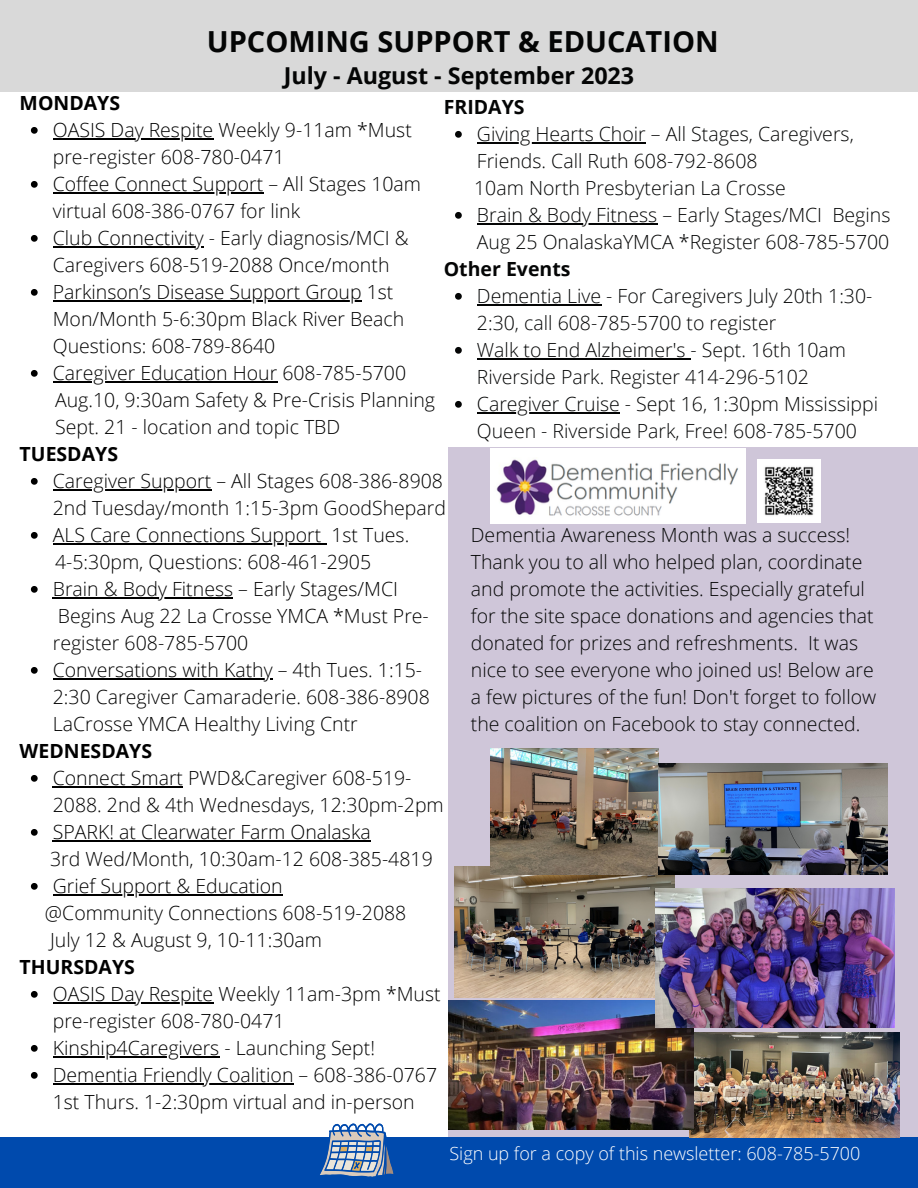
<style>
.page{position:relative;width:918px;height:1188px;background:#fff}
.page>*{position:absolute;margin:0;border:0;box-sizing:border-box;transform-origin:0 0}
.t1{font:700 28.95px "Open Sans";color:#040505}
.t2{font:700 23.25px "Open Sans";color:#040505}
.t3{font:300 19.5px/27px "Open Sans";color:#000}
.t4{font:300 19.5px/27px "Open Sans";color:#040505}
.t5{font:700 19.5px "Open Sans";color:#000}
.t6{font:700 19.5px "Open Sans";color:#040505}
.t7{font:300 18px "Open Sans";color:#fff}
</style>
<div class="page">
<div style="left:0;top:0;width:918px;height:92px;background:#d9d9d9"></div>
<div style="left:448px;top:447px;width:470px;height:708px;background:#cfc6d9"></div>
<div style="left:0;top:1138px;width:918px;height:50px;background:#004aad"></div>
<svg style="left:317px;top:1123px;width:78px;height:54px"></svg>
<img style="left:757px;top:459px;width:63px;height:63px">
<img style="left:491px;top:449px;width:255px;height:74px">
<img style="left:455px;top:867px;width:219px;height:130px">
<img style="left:690px;top:1033px;width:209px;height:104px">
<img style="left:491px;top:748px;width:167px;height:126px">
<img style="left:448px;top:1000px;width:246px;height:130px">
<img style="left:655px;top:889px;width:240px;height:138px">
<img style="left:658px;top:764px;width:230px;height:111px">
<svg style="left:31px;top:127px;width:7px;height:7px"></svg>
<hr style="left:53px;top:138px;width:160px;height:1px;background:#000">
<svg style="left:31px;top:181px;width:7px;height:7px"></svg>
<hr style="left:53px;top:192px;width:210px;height:1px;background:#000">
<svg style="left:31px;top:235px;width:7px;height:7px"></svg>
<hr style="left:53px;top:246px;width:151px;height:1px;background:#000">
<svg style="left:31px;top:289px;width:7px;height:7px"></svg>
<hr style="left:53px;top:300px;width:309px;height:1px;background:#000">
<svg style="left:31px;top:370px;width:7px;height:7px"></svg>
<hr style="left:53px;top:381px;width:224px;height:1px;background:#000">
<svg style="left:31px;top:478px;width:7px;height:7px"></svg>
<hr style="left:53px;top:489px;width:158px;height:1px;background:#000">
<svg style="left:31px;top:532px;width:7px;height:7px"></svg>
<hr style="left:53px;top:543px;width:268px;height:1px;background:#000">
<svg style="left:31px;top:586px;width:7px;height:7px"></svg>
<hr style="left:53px;top:597px;width:180px;height:1px;background:#000">
<svg style="left:31px;top:667px;width:7px;height:7px"></svg>
<hr style="left:53px;top:678px;width:220px;height:1px;background:#000">
<svg style="left:31px;top:775px;width:7px;height:7px"></svg>
<hr style="left:53px;top:786px;width:130px;height:1px;background:#000">
<svg style="left:31px;top:829px;width:7px;height:7px"></svg>
<hr style="left:53px;top:840px;width:318px;height:1px;background:#000">
<svg style="left:31px;top:883px;width:7px;height:7px"></svg>
<hr style="left:53px;top:894px;width:230px;height:1px;background:#000">
<svg style="left:31px;top:991px;width:7px;height:7px"></svg>
<hr style="left:53px;top:1002px;width:160px;height:1px;background:#000">
<svg style="left:31px;top:1045px;width:7px;height:7px"></svg>
<hr style="left:53px;top:1056px;width:166px;height:1px;background:#000">
<svg style="left:31px;top:1072px;width:7px;height:7px"></svg>
<hr style="left:53px;top:1083px;width:241px;height:1px;background:#000">
<svg style="left:455px;top:131px;width:7px;height:7px"></svg>
<hr style="left:477px;top:142px;width:169px;height:1px;background:#040505">
<svg style="left:455px;top:212px;width:7px;height:7px"></svg>
<hr style="left:477px;top:223px;width:180px;height:1px;background:#040505">
<svg style="left:455px;top:293px;width:7px;height:7px"></svg>
<hr style="left:477px;top:304px;width:124px;height:1px;background:#040505">
<svg style="left:455px;top:347px;width:7px;height:7px"></svg>
<hr style="left:477px;top:358px;width:214px;height:1px;background:#040505">
<svg style="left:455px;top:401px;width:7px;height:7px"></svg>
<hr style="left:477px;top:412px;width:143px;height:1px;background:#040505">
<p class="t5" style="left:20px;top:89px;width:102px">MONDAYS</p>
<p class="t1" style="left:207px;top:21px;width:513px">UPCOMING SUPPORT &amp; EDUCATION</p>
<p class="t2" style="left:284px;top:59px;width:352px">July - August - September 2023</p>
<p class="t6" style="left:444px;top:93px;width:82px">FRIDAYS</p>
<p class="t3" style="left:53px;top:116px;width:361px">OASIS Day Respite Weekly 9-11am *Must pre-register 608-780-0471</p>
<p class="t3" style="left:53px;top:170px;width:370px">Coffee Connect Support – All Stages 10am virtual 608-386-0767 for link</p>
<p class="t3" style="left:53px;top:224px;width:357px">Club Connectivity - Early diagnosis/MCI &amp;<br>Caregivers 608-519-2088 Once/month</p>
<p class="t3" style="left:53px;top:278px;width:353px">Parkinson’s Disease Support Group 1st<br>Mon/Month 5-6:30pm Black River Beach<br>Questions: 608-789-8640</p>
<p class="t3" style="left:53px;top:359px;width:355px">Caregiver Education Hour 608-785-5700</p>
<p class="t3" style="left:55px;top:386px;width:382px">Aug.10, 9:30am Safety &amp; Pre-Crisis Planning</p>
<p class="t3" style="left:55px;top:413px;width:287px">Sept. 21 - location and topic TBD</p>
<p class="t5" style="left:20px;top:440px;width:100px">TUESDAYS</p>
<p class="t4" style="left:477px;top:120px;width:378px">Giving Hearts Choir – All Stages, Caregivers,<br>Friends. Call Ruth 608-792-8608</p>
<p class="t4" style="left:477px;top:201px;width:415px">Brain &amp; Body Fitness – Early Stages/MCI Begins<br>Aug 25 OnalaskaYMCA *Register 608-785-5700</p>
<p class="t4" style="left:477px;top:282px;width:397px">Dementia Live - For Caregivers July 20th 1:30-<br>2:30, call 608-785-5700 to register</p>
<p class="t4" style="left:477px;top:336px;width:371px">Walk to End Alzheimer's - Sept. 16th 10am<br>Riverside Park. Register 414-296-5102</p>
<p class="t4" style="left:477px;top:390px;width:403px">Caregiver Cruise - Sept 16, 1:30pm Mississippi<br>Queen - Riverside Park, Free! 608-785-5700</p>
<p class="t4" style="left:474px;top:174px;width:313px">10am North Presbyterian La Crosse</p>
<p class="t6" style="left:444px;top:255px;width:128px">Other Events</p>
<p class="t3" style="left:53px;top:467px;width:395px">Caregiver Support – All Stages 608-386-8908<br>2nd Tuesday/month 1:15-3pm GoodShepard</p>
<p class="t3" style="left:53px;top:521px;width:358px">ALS Care Connections Support 1st Tues.</p>
<p class="t3" style="left:53px;top:575px;width:378px">Brain &amp; Body Fitness – Early Stages/MCI<br>Begins Aug 22 La Crosse YMCA *Must Pre&shy;register 608-785-5700</p>
<p class="t3" style="left:53px;top:656px;width:379px">Conversations with Kathy – 4th Tues. 1:15-<br>2:30 Caregiver Camaraderie. 608-386-8908<br>LaCrosse YMCA Healthy Living Cntr</p>
<p class="t3" style="left:53px;top:764px;width:393px">Connect Smart PWD&amp;Caregiver 608-519-<br>2088. 2nd &amp; 4th Wednesdays, 12:30pm-2pm</p>
<p class="t3" style="left:53px;top:818px;width:319px">SPARK! at Clearwater Farm Onalaska</p>
<p class="t3" style="left:53px;top:872px;width:231px">Grief Support &amp; Education</p>
<p class="t3" style="left:55px;top:548px;width:318px">4-5:30pm, Questions: 608-461-2905</p>
<p class="t5" style="left:20px;top:737px;width:134px">WEDNESDAYS</p>
<p class="t3" style="left:50px;top:845px;width:384px">3rd Wed/Month, 10:30am-12 608-385-4819</p>
<p class="t3" style="left:45px;top:899px;width:363px">@Community Connections 608-519-2088</p>
<p class="t3" style="left:50px;top:926px;width:274px">July 12 &amp; August 9, 10-11:30am</p>
<p class="t5" style="left:20px;top:953px;width:117px">THURSDAYS</p>
<p class="t3" style="left:53px;top:980px;width:389px">OASIS Day Respite Weekly 11am-3pm *Must pre-register 608-780-0471</p>
<p class="t3" style="left:53px;top:1034px;width:324px">Kinship4Caregivers - Launching Sept!</p>
<p class="t3" style="left:53px;top:1061px;width:386px">Dementia Friendly Coalition – 608-386-0767<br>1st Thurs. 1-2:30pm virtual and in-person</p>
<p class="t4" style="left:471px;top:521px;width:407px">Dementia Awareness Month was a success!<br>Thank you to all who helped plan, coordinate and promote the activities. Especially grateful for the site space donations and agencies that donated for prizes and refreshments. It was nice to see everyone who joined us! Below are a few pictures of the fun! Don't forget to follow the coalition on Facebook to stay connected.</p>
<p class="t7" style="left:450px;top:1141px;width:412px">Sign up for a copy of this newsletter: 608-785-5700</p>
</div>
